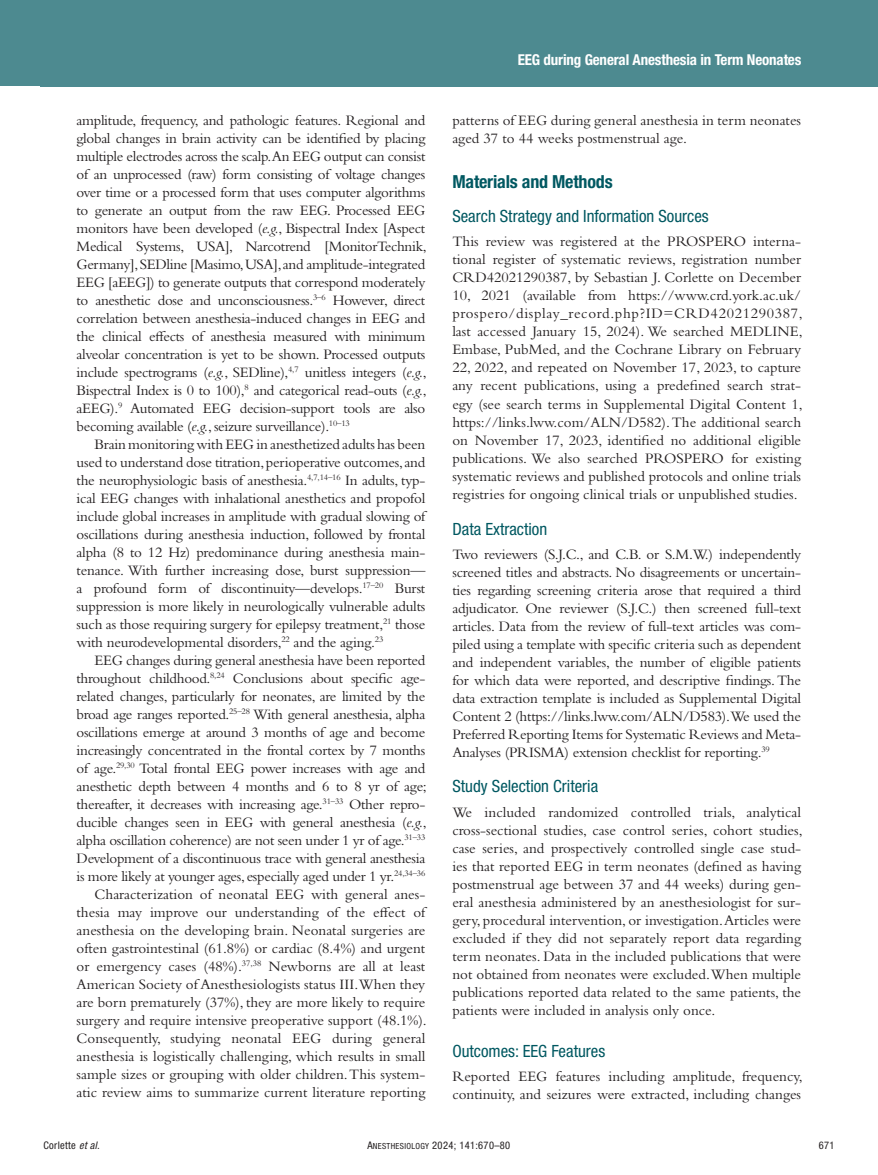
<style>
.page{position:relative;width:878px;height:1175px;background:#fff}
.page>*{position:absolute;margin:0;border:0;box-sizing:border-box;transform-origin:0 0}
.t1{font:700 condensed 18px "Helvetica Neue LT Std";letter-spacing:-.01em;color:#005861}
.t2{font:condensed 16.8px "Helvetica Neue LT Std";color:#005861}
.t3{font:15px/18px "Bembo Std";letter-spacing:-.015em;color:#231f20;text-align:justify}
.t4{font:700 condensed 15px "Helvetica Neue LT Std";letter-spacing:-.01em;color:#fff}
.t5{font:condensed 10.5px "Helvetica Neue LT Std";letter-spacing:.03em;color:#231f20}
.s1{font-style:italic}
.s2{font-family:"Helvetica Neue LT Std Cn SC800";font-stretch:normal}
.s3{font-family:"Helvetica Neue LT Std Cn SC800";font-stretch:normal;font-size:8.4px}
</style>
<div class="page">
<div style="left:0;top:0;width:878px;height:86px;background:#4d8a90"></div>
<p class="t3" style="left:77px;top:111px;width:352px">amplitude, frequency, and pathologic features. Regional and global changes in brain activity can be identified by placing multiple electrodes across the scalp.An EEG output can consist of an unprocessed (raw) form consisting of voltage changes over time or a processed form that uses computer algorithms to generate an output from the raw EEG. Processed EEG monitors have been developed (<span class="s1">e.g.</span>, Bispectral Index [Aspect Medical Systems, USA], Narcotrend [MonitorTechnik, Germany], SEDline [Masimo, USA], and amplitude-integrated EEG [aEEG]) to generate outputs that correspond moderately to anesthetic dose and unconsciousness.<sup>3–6</sup> However, direct correlation between anesthesia-induced changes in EEG and the clinical effects of anesthesia measured with minimum alveolar concentration is yet to be shown. Processed outputs include spectrograms (<span class="s1">e.g.</span>, SEDline),<sup>4,7</sup> unitless integers (<span class="s1">e.g.</span>, Bispectral Index is 0 to 100),<sup>8</sup> and categorical read-outs (<span class="s1">e.g.</span>, aEEG).<sup>9</sup> Automated EEG decision-support tools are also becoming available (<span class="s1">e.g.</span>, seizure surveillance).<sup>10–13</sup></p>
<p class="t3" style="left:77px;top:435px;width:350px;text-indent:18px">Brain monitoring with EEG in anesthetized adults has been used to understand dose titration, perioperative outcomes, and the neurophysiologic basis of anesthesia.<sup>4,7,14–16</sup> In adults, typ&shy;ical EEG changes with inhalational anesthetics and propofol include global increases in amplitude with gradual slowing of oscillations during anesthesia induction, followed by frontal alpha (8 to 12 Hz) predominance during anesthesia main&shy;tenance. With further increasing dose, burst suppression— a profound form of discontinuity—develops.<sup>17–20</sup> Burst suppression is more likely in neurologically vulnerable adults such as those requiring surgery for epilepsy treatment,<sup>21</sup> those with neurodevelopmental disorders,<sup>22</sup> and the aging.<sup>23</sup></p>
<p class="t3" style="left:77px;top:651px;width:352px;text-align:right">EEG changes during general anesthesia have been reported throughout childhood.<sup>8,24</sup> Conclusions about specific age&shy;related changes, particularly for neonates, are limited by the broad age ranges reported.<sup>25–28</sup> With general anesthesia, alpha oscillations emerge at around 3 months of age and become increasingly concentrated in the frontal cortex by 7 months of age.<sup>29,30</sup> Total frontal EEG power increases with age and anesthetic depth between 4 months and 6 to 8 yr of age; thereafter, it decreases with increasing age.<sup>31–33</sup> Other repro&shy;ducible changes seen in EEG with general anesthesia (<span class="s1">e.g.</span>, alpha oscillation coherence) are not seen under 1 yr of age.<sup>31–33<br></sup>Development of a discontinuous trace with general anesthesia is more likely at younger ages, especially aged under 1 yr.<sup>24,34–36<br></sup>Characterization of neonatal EEG with general anes&shy;thesia may improve our understanding of the effect of anesthesia on the developing brain. Neonatal surgeries are often gastrointestinal (61.8%) or cardiac (8.4%) and urgent or emergency cases (48%).<sup>37,38</sup> Newborns are all at least American Society of Anesthesiologists status III.When they are born prematurely (37%), they are more likely to require surgery and require intensive preoperative support (48.1%).<br>Consequently, studying neonatal EEG during general anesthesia is logistically challenging, which results in small sample sizes or grouping with older children. This system&shy;atic review aims to summarize current literature reporting</p>
<p class="t4" style="left:517px;top:51px;width:285px">EEG during General Anesthesia in Term Neonates</p>
<p class="t3" style="left:452px;top:111px;width:350px">patterns of EEG during general anesthesia in term neonates aged 37 to 44 weeks postmenstrual age.</p>
<p class="t1" style="left:452px;top:171px;width:162px">Materials and Methods</p>
<p class="t2" style="left:452px;top:206px;width:258px">Search Strategy and Information Sources</p>
<p class="t3" style="left:452px;top:232px;width:352px">This review was registered at the PROSPERO interna&shy;tional register of systematic reviews, registration number CRD42021290387, by Sebastian J. Corlette on December 10, 2021 (available from https://www.crd.york.ac.uk/ prospero/display_record.php?ID=CRD42021290387, last accessed January 15, 2024). We searched MEDLINE, Embase, PubMed, and the Cochrane Library on February 22, 2022, and repeated on November 17, 2023, to capture any recent publications, using a predefined search strat&shy;egy (see search terms in Supplemental Digital Content 1, https://links.lww.com/ALN/D582). The additional search on November 17, 2023, identified no additional eligible publications. We also searched PROSPERO for existing systematic reviews and published protocols and online trials registries for ongoing clinical trials or unpublished studies.</p>
<p class="t2" style="left:452px;top:519px;width:96px">Data Extraction</p>
<p class="t3" style="left:452px;top:545px;width:350px">Two reviewers (S.J.C., and C.B. or S.M.W.) independently screened titles and abstracts. No disagreements or uncertain&shy;ties regarding screening criteria arose that required a third adjudicator. One reviewer (S.J.C.) then screened full-text articles. Data from the review of full-text articles was com&shy;piled using a template with specific criteria such as dependent and independent variables, the number of eligible patients for which data were reported, and descriptive findings. The data extraction template is included as Supplemental Digital Content 2 (https://links.lww.com/ALN/D583).We used the Preferred Reporting Items for Systematic Reviews and Meta-Analyses (PRISMA) extension checklist for reporting.<sup>39</sup></p>
<p class="t2" style="left:452px;top:776px;width:147px">Study Selection Criteria</p>
<p class="t3" style="left:452px;top:802px;width:352px">We included randomized controlled trials, analytical cross-sectional studies, case control series, cohort studies, case series, and prospectively controlled single case stud&shy;ies that reported EEG in term neonates (defined as having postmenstrual age between 37 and 44 weeks) during gen&shy;eral anesthesia administered by an anesthesiologist for sur&shy;gery, procedural intervention, or investigation. Articles were excluded if they did not separately report data regarding term neonates. Data in the included publications that were not obtained from neonates were excluded.When multiple publications reported data related to the same patients, the patients were included in analysis only once.</p>
<p class="t2" style="left:452px;top:1040px;width:154px">Outcomes: EEG Features</p>
<p class="t3" style="left:452px;top:1067px;width:352px">Reported EEG features including amplitude, frequency, continuity, and seizures were extracted, including changes</p>
<p class="t5" style="left:44px;top:1139px;width:58px">Corlette <span class="s1">et al.</span></p>
<p class="t5" style="left:367px;top:1139px;width:144px"><span class="s2">A</span><span class="s3">NESTHESIOLOGY</span> 2024; 141:670–80</p>
<p class="t5" style="left:818px;top:1139px;width:17px">671</p>
</div>
